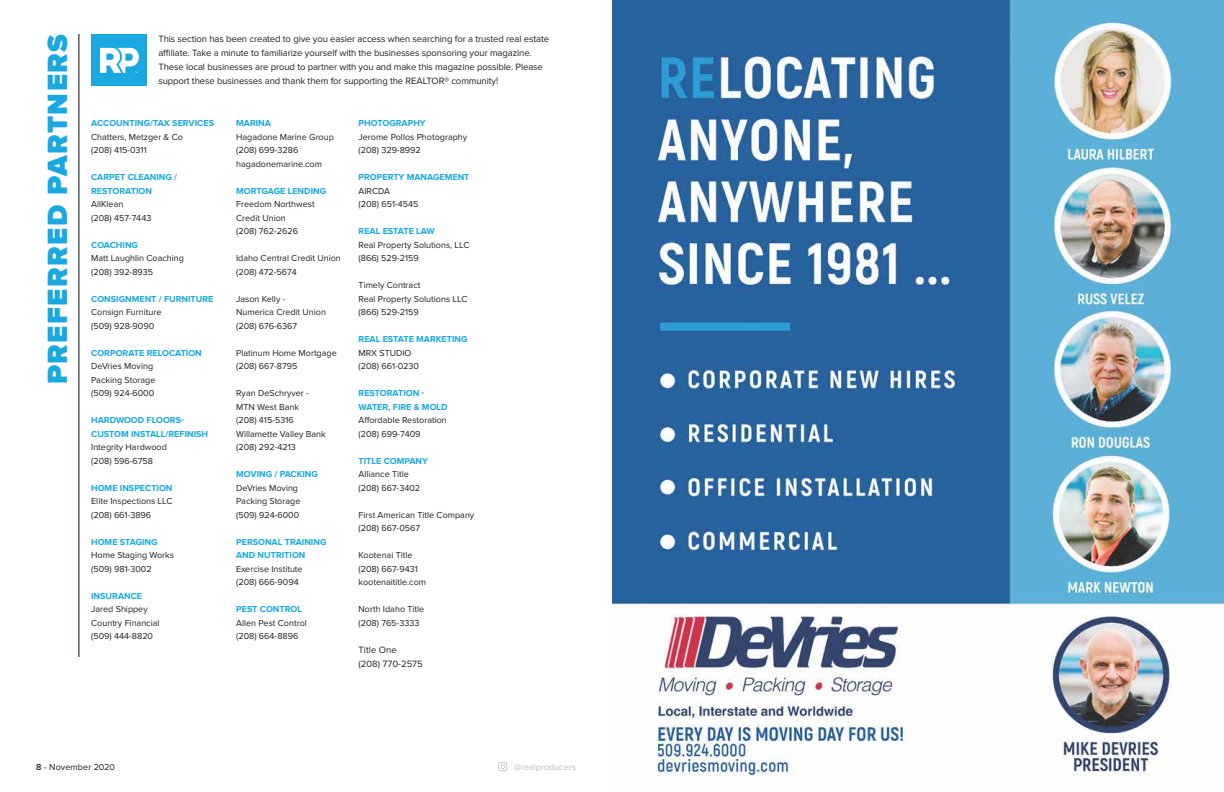
<style>
.page{position:relative;width:1224px;height:792px;background:#fff}
.page>*{position:absolute;margin:0;border:0;box-sizing:border-box;transform-origin:0 0}
.t1{font:900 28.9px "Proxima Nova";letter-spacing:.05em;color:#19a8e0}
.t2{font:9.5px/14px "Proxima Nova";letter-spacing:-.01em;color:#231f20}
.t3{font:9px/13.5px "Proxima Nova";color:#231f20}
.t4{font:700 9px/13.5px "Proxima Nova";color:#19a8e0}
.t5{font:9px "Proxima Nova";color:#bcbec0}
.s1{font-weight:600}
.s2{color:#19a8e0}
</style>
<div class="page">
<svg style="left:498px;top:762px;width:9px;height:9px"></svg>
<img style="left:612px;top:0;width:612px;height:777px">
<hr style="left:79px;top:34px;width:1px;height:623px;background:#00080f">
<div style="left:91px;top:34px;width:55px;height:52px;background:#19a8e0"></div>
<svg style="left:100px;top:48px;width:39px;height:25px"></svg>
<h1 class="t1" style="left:44px;top:384px;width:352px;rotate:-90deg">PREFERRED PARTNERS</h1>
<p class="t2" style="left:158px;top:31px;width:392px">This section has been created to give you easier access when searching for a trusted real estate affiliate. Take a minute to familiarize yourself with the businesses sponsoring your magazine.<br>These local businesses are proud to partner with you and make this magazine possible. Please support these businesses and thank them for supporting the REALTOR® community!</p>
<p class="t4" style="left:91px;top:117px;width:124px">ACCOUNTING/TAX SERVICES</p>
<p class="t3" style="left:91px;top:130px;width:93px">Chatters, Metzger &amp; Co (208) 415-0311</p>
<p class="t4" style="left:91px;top:171px;width:88px">CARPET CLEANING /<br>RESTORATION</p>
<p class="t3" style="left:91px;top:198px;width:62px">AllKlean<br>(208) 457-7443</p>
<p class="t4" style="left:91px;top:238px;width:48px">COACHING</p>
<p class="t3" style="left:91px;top:252px;width:94px">Matt Laughlin Coaching (208) 392-8935</p>
<p class="t4" style="left:91px;top:292px;width:124px">CONSIGNMENT / FURNITURE</p>
<p class="t3" style="left:91px;top:306px;width:72px">Consign Furniture (509) 928-9090</p>
<p class="t4" style="left:91px;top:346px;width:112px">CORPORATE RELOCATION</p>
<p class="t3" style="left:91px;top:360px;width:66px">DeVries Moving<br>Packing Storage (509) 924-6000</p>
<p class="t4" style="left:91px;top:414px;width:118px">HARDWOOD FLOORS-<br>CUSTOM INSTALL/REFINISH</p>
<p class="t3" style="left:91px;top:441px;width:77px">Integrity Hardwood (208) 596-6758</p>
<p class="t4" style="left:91px;top:481px;width:83px">HOME INSPECTION</p>
<p class="t3" style="left:91px;top:495px;width:83px">Elite Inspections LLC (208) 661-3896</p>
<p class="t4" style="left:91px;top:535px;width:68px">HOME STAGING</p>
<p class="t3" style="left:91px;top:549px;width:84px">Home Staging Works (509) 981-3002</p>
<p class="t4" style="left:91px;top:589px;width:52px">INSURANCE</p>
<p class="t3" style="left:91px;top:603px;width:70px">Jared Shippey<br>Country Financial (509) 444-8820</p>
<p class="t4" style="left:236px;top:117px;width:36px">MARINA</p>
<p class="t3" style="left:236px;top:130px;width:99px">Hagadone Marine Group (208) 699-3286 hagadonemarine.com</p>
<p class="t4" style="left:236px;top:184px;width:92px">MORTGAGE LENDING</p>
<p class="t3" style="left:236px;top:198px;width:80px">Freedom Northwest<br>Credit Union<br>(208) 762-2626</p>
<p class="t3" style="left:236px;top:252px;width:106px">Idaho Central Credit Union (208) 472-5674</p>
<p class="t3" style="left:236px;top:292px;width:91px">Jason Kelly -<br>Numerica Credit Union (208) 676-6367</p>
<p class="t3" style="left:236px;top:346px;width:102px">Platinum Home Mortgage (208) 667-8795</p>
<p class="t3" style="left:236px;top:387px;width:91px">Ryan DeSchryver -<br>MTN West Bank<br>(208) 415-5316<br>Willamette Valley Bank (208) 292-4213</p>
<p class="t4" style="left:236px;top:468px;width:83px">MOVING / PACKING</p>
<p class="t3" style="left:236px;top:481px;width:66px">DeVries Moving<br>Packing Storage (509) 924-6000</p>
<p class="t4" style="left:236px;top:535px;width:92px">PERSONAL TRAINING<br>AND NUTRITION</p>
<p class="t3" style="left:236px;top:562px;width:68px">Exercise Institute (208) 666-9094</p>
<p class="t4" style="left:236px;top:603px;width:67px">PEST CONTROL</p>
<p class="t3" style="left:236px;top:616px;width:72px">Allen Pest Control (208) 664-8896</p>
<p class="t4" style="left:359px;top:117px;width:69px">PHOTOGRAPHY</p>
<p class="t3" style="left:359px;top:130px;width:110px">Jerome Pollos Photography (208) 329-8992</p>
<p class="t4" style="left:359px;top:171px;width:112px">PROPERTY MANAGEMENT</p>
<p class="t3" style="left:359px;top:184px;width:61px">AIRCDA<br>(208) 651-4545</p>
<p class="t4" style="left:359px;top:225px;width:78px">REAL ESTATE LAW</p>
<p class="t3" style="left:359px;top:238px;width:113px">Real Property Solutions, LLC (866) 529-2159</p>
<p class="t3" style="left:359px;top:279px;width:110px">Timely Contract<br>Real Property Solutions LLC (866) 529-2159</p>
<p class="t4" style="left:359px;top:333px;width:111px">REAL ESTATE MARKETING</p>
<p class="t3" style="left:359px;top:346px;width:62px">MRX STUDIO (208) 661-0230</p>
<p class="t4" style="left:359px;top:387px;width:91px">RESTORATION -<br>WATER, FIRE &amp; MOLD</p>
<p class="t3" style="left:359px;top:414px;width:90px">Affordable Restoration (208) 699-7409</p>
<p class="t4" style="left:359px;top:454px;width:71px">TITLE COMPANY</p>
<p class="t3" style="left:359px;top:468px;width:63px">Alliance Title (208) 667-3402</p>
<p class="t3" style="left:359px;top:508px;width:117px">First American Title Company (208) 667-0567</p>
<p class="t3" style="left:359px;top:549px;width:69px">Kootenai Title (208) 667-9431 kootenaititle.com</p>
<p class="t3" style="left:359px;top:603px;width:67px">North Idaho Title (208) 765-3333</p>
<p class="t2" style="left:359px;top:643px;width:66px">Title One<br>(208) 770-2575</p>
<p class="t3" style="left:36px;top:761px;width:81px"><span class="s1">8</span> <span class="s2">•</span> November 2020</p>
<p class="t5" style="left:514px;top:762px;width:63px">@realproducers</p>
</div>
